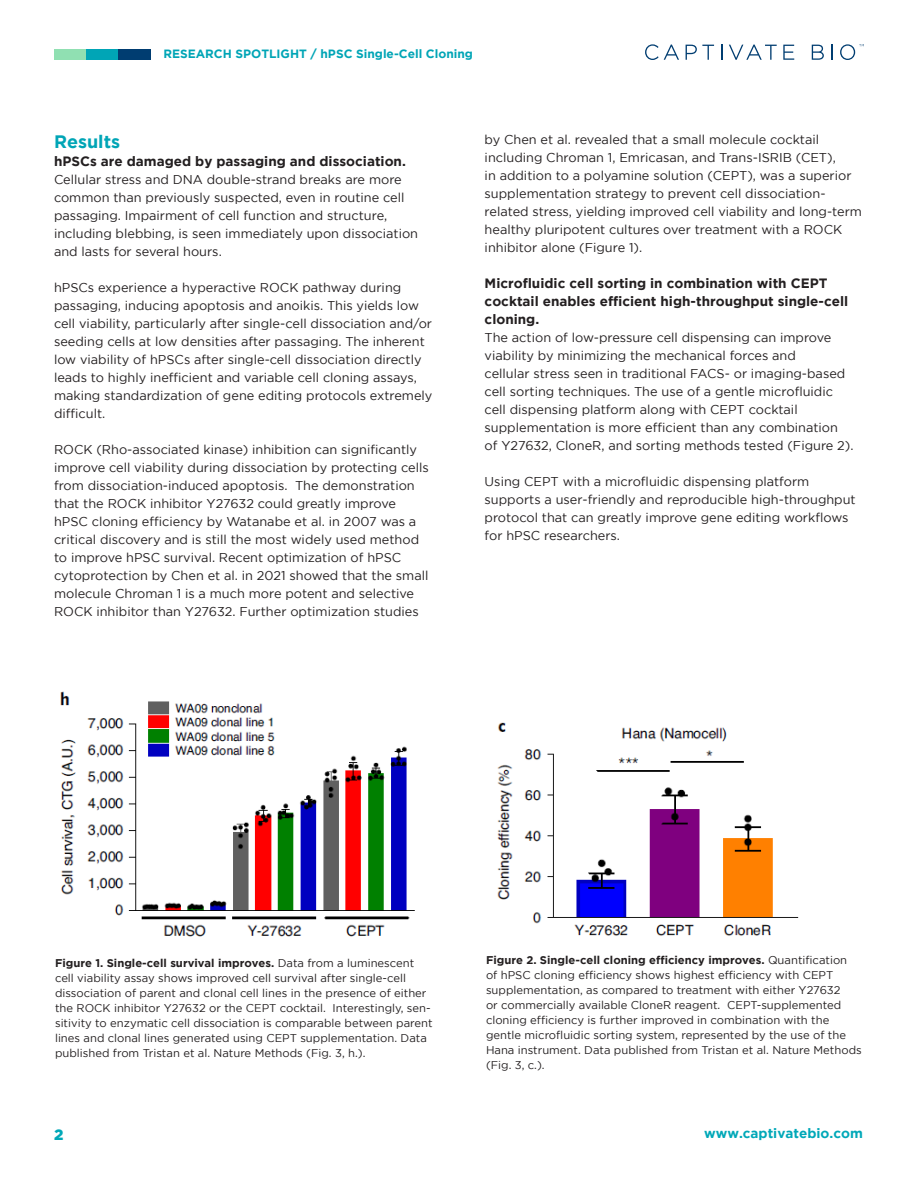
<style>
.page{position:relative;width:918px;height:1188px;background:#fff}
.page>*{position:absolute;margin:0;border:0;box-sizing:border-box;transform-origin:0 0}
.t1{font:700 18px "Gotham";color:#00a5b6}
.t2{font:900 15px "Gotham";color:#00a8b8}
.t3{font:700 13.5px/18px "Gotham";color:#231f20}
.t4{font:700 13.5px "Gotham";color:#00a8b8}
.t5{font:12.75px/18px "Gotham";color:#231f20}
.t6{font:700 12px "Gotham";color:#00a5b6}
.t7{font:11.25px/15px "Gotham";color:#231f20}
.s1{font-weight:700}
</style>
<div class="page">
<svg style="left:645px;top:44px;width:34px;height:16px"></svg>
<svg style="left:686px;top:45px;width:28px;height:15px"></svg>
<svg style="left:721px;top:45px;width:1px;height:15px"></svg>
<svg style="left:729px;top:45px;width:48px;height:15px"></svg>
<svg style="left:783px;top:45px;width:11px;height:15px"></svg>
<svg style="left:812px;top:45px;width:12px;height:15px"></svg>
<svg style="left:831px;top:45px;width:2px;height:15px"></svg>
<svg style="left:840px;top:44px;width:24px;height:16px"></svg>
<div style="left:54px;top:49px;width:32px;height:10px;background:#90e0b2"></div>
<div style="left:86px;top:49px;width:33px;height:10px;background:#00a5b6"></div>
<div style="left:119px;top:49px;width:32px;height:10px;background:#003d71"></div>
<img style="left:60px;top:691px;width:355px;height:246px">
<img style="left:497px;top:722px;width:302px;height:214px">
<p class="t6" style="left:163px;top:47px;width:311px">RESEARCH SPOTLIGHT / hPSC Single-Cell Cloning</p>
<p class="t1" style="left:54px;top:131px;width:68px">Results</p>
<p class="t3" style="left:54px;top:152px;width:353px">hPSCs are damaged by passaging and dissociation.</p>
<p class="t5" style="left:54px;top:170px;width:366px">Cellular stress and DNA double-strand breaks are more common than previously suspected, even in routine cell passaging. Impairment of cell function and structure, including blebbing, is seen immediately upon dissociation and lasts for several hours.</p>
<p class="t5" style="left:54px;top:278px;width:380px">hPSCs experience a hyperactive ROCK pathway during passaging, inducing apoptosis and anoikis. This yields low cell viability, particularly after single-cell dissociation and/or seeding cells at low densities after passaging. The inherent low viability of hPSCs after single-cell dissociation directly leads to highly inefficient and variable cell cloning assays, making standardization of gene editing protocols extremely difficult.</p>
<p class="t5" style="left:54px;top:440px;width:376px">ROCK (Rho-associated kinase) inhibition can significantly improve cell viability during dissociation by protecting cells from dissociation-induced apoptosis. The demonstration that the ROCK inhibitor Y27632 could greatly improve hPSC cloning efficiency by Watanabe et al. in 2007 was a critical discovery and is still the most widely used method to improve hPSC survival. Recent optimization of hPSC cytoprotection by Chen et al. in 2021 showed that the small molecule Chroman 1 is a much more potent and selective ROCK inhibitor than Y27632. Further optimization studies</p>
<p class="t5" style="left:485px;top:131px;width:379px">by Chen et al. revealed that a small molecule cocktail including Chroman 1, Emricasan, and Trans-ISRIB (CET),<br>in addition to a polyamine solution (CEPT), was a superior supplementation strategy to prevent cell dissociation&shy;related stress, yielding improved cell viability and long-term healthy pluripotent cultures over treatment with a ROCK inhibitor alone (Figure 1).</p>
<p class="t3" style="left:485px;top:274px;width:365px">Microfluidic cell sorting in combination with CEPT cocktail enables efficient high-throughput single-cell cloning.</p>
<p class="t5" style="left:485px;top:329px;width:370px">The action of low-pressure cell dispensing can improve viability by minimizing the mechanical forces and<br>cellular stress seen in traditional FACS- or imaging-based cell sorting techniques. The use of a gentle microfluidic cell dispensing platform along with CEPT cocktail supplementation is more efficient than any combination of Y27632, CloneR, and sorting methods tested (Figure 2).</p>
<p class="t5" style="left:485px;top:473px;width:373px">Using CEPT with a microfluidic dispensing platform supports a user-friendly and reproducible high-throughput protocol that can greatly improve gene editing workflows for hPSC researchers.</p>
<p class="t7" style="left:55px;top:955px;width:379px"><span class="s1">Figure 1. Single-cell survival improves.</span> Data from a luminescent cell viability assay shows improved cell survival after single-cell dissociation of parent and clonal cell lines in the presence of either the ROCK inhibitor Y27632 or the CEPT cocktail. Interestingly, sen&shy;sitivity to enzymatic cell dissociation is comparable between parent lines and clonal lines generated using CEPT supplementation. Data published from Tristan et al. Nature Methods (Fig. 3, h.).</p>
<p class="t2" style="left:54px;top:1126px;width:11px">2</p>
<p class="t7" style="left:486px;top:952px;width:377px"><span class="s1">Figure 2. Single-cell cloning efficiency improves.</span> Quantification<br>of hPSC cloning efficiency shows highest efficiency with CEPT supplementation, as compared to treatment with either Y27632<br>or commercially available CloneR reagent. CEPT-supplemented cloning efficiency is further improved in combination with the gentle microfluidic sorting system, represented by the use of the Hana instrument. Data published from Tristan et al. Nature Methods (Fig. 3, c.).</p>
<p class="t4" style="left:704px;top:1126px;width:160px">www.captivatebio.com</p>
</div>
